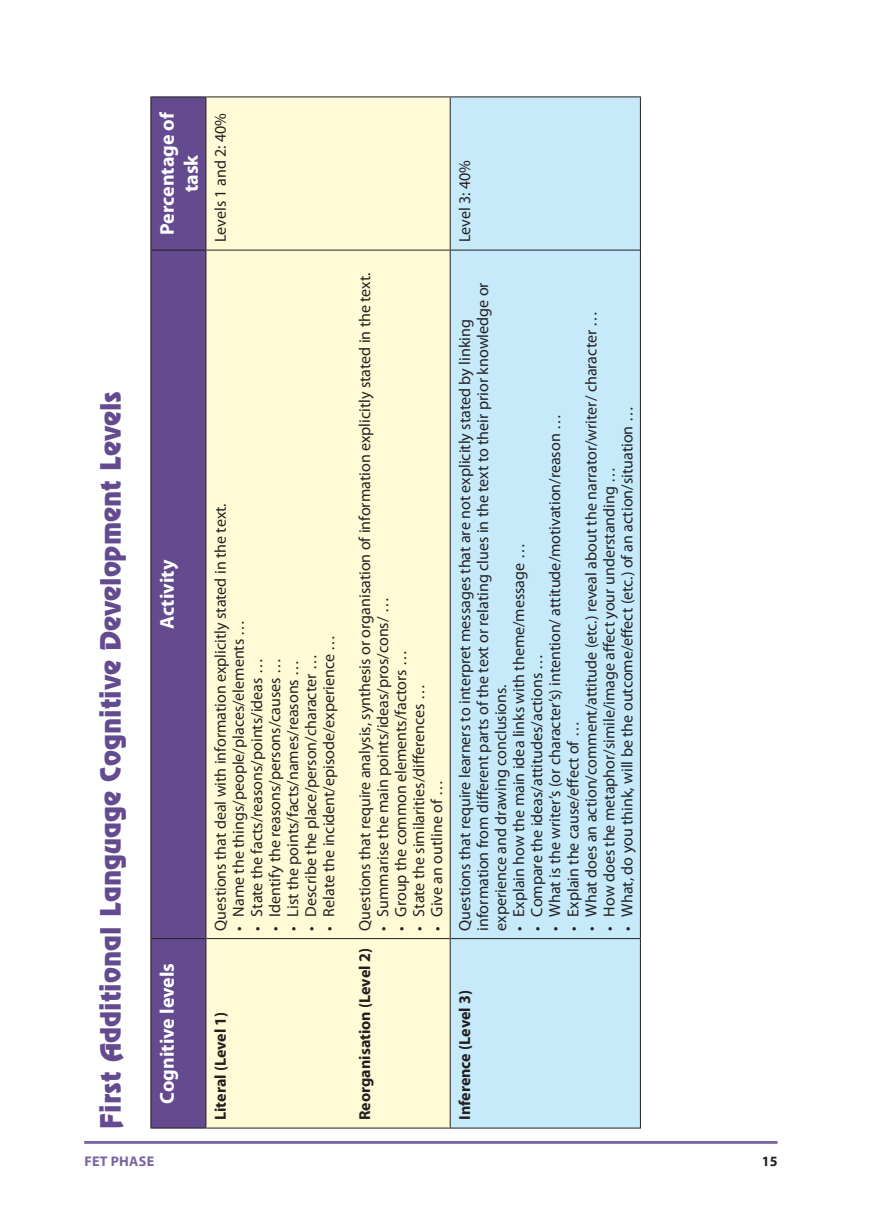
<style>
.page{position:relative;width:874px;height:1225px;background:#fff}
.page>*{position:absolute;margin:0;border:0;box-sizing:border-box;transform-origin:0 0}
.t1{font:28px "Revue BT";color:#644a8f}
.t2{font:700 20px/24px "Myriad Pro";color:#fff;text-align:center}
.t3{font:16px/18px "Myriad Pro";color:#231f20}
.t4{font:700 16px "Myriad Pro";color:#231f20}
.t5{font:700 14px "Myriad Pro";letter-spacing:.02em;color:#7a64a0}
.t6{font:700 14px "Myriad Pro";color:#231f20}
</style>
<div class="page">
<hr style="left:84px;top:1141px;width:693px;height:2px;background:#7a64a0">
<div style="left:151px;top:97px;width:54px;height:1030px;background:#644a8f"></div>
<div style="left:206px;top:97px;width:243px;height:1030px;background:#fffbd6"></div>
<div style="left:450px;top:97px;width:189px;height:1030px;background:#c6eafa"></div>
<hr style="left:150px;top:938px;width:1px;height:190px;background:#231f20">
<hr style="left:150px;top:250px;width:1px;height:688px;background:#231f20">
<hr style="left:150px;top:96px;width:1px;height:154px;background:#231f20">
<hr style="left:205px;top:938px;width:1px;height:190px;background:#231f20">
<hr style="left:205px;top:250px;width:1px;height:688px;background:#231f20">
<hr style="left:205px;top:96px;width:1px;height:154px;background:#231f20">
<hr style="left:449px;top:938px;width:1px;height:190px;background:#231f20">
<hr style="left:449px;top:250px;width:1px;height:688px;background:#231f20">
<hr style="left:449px;top:96px;width:1px;height:154px;background:#231f20">
<hr style="left:639px;top:938px;width:1px;height:190px;background:#231f20">
<hr style="left:639px;top:250px;width:1px;height:688px;background:#231f20">
<hr style="left:639px;top:96px;width:1px;height:154px;background:#231f20">
<hr style="left:151px;top:1127px;width:54px;height:1px;background:#231f20">
<hr style="left:206px;top:1127px;width:243px;height:1px;background:#231f20">
<hr style="left:450px;top:1127px;width:189px;height:1px;background:#231f20">
<hr style="left:151px;top:938px;width:54px;height:1px;background:#231f20">
<hr style="left:151px;top:250px;width:54px;height:1px;background:#231f20">
<hr style="left:151px;top:96px;width:54px;height:1px;background:#231f20">
<hr style="left:206px;top:938px;width:243px;height:1px;background:#231f20">
<hr style="left:206px;top:250px;width:243px;height:1px;background:#231f20">
<hr style="left:206px;top:96px;width:243px;height:1px;background:#231f20">
<hr style="left:450px;top:938px;width:189px;height:1px;background:#231f20">
<hr style="left:450px;top:250px;width:189px;height:1px;background:#231f20">
<hr style="left:450px;top:96px;width:189px;height:1px;background:#231f20">
<svg style="left:412px;top:754px;width:12px;height:10px"></svg>
<svg style="left:476px;top:790px;width:12px;height:10px"></svg>
<svg style="left:566px;top:777px;width:12px;height:10px"></svg>
<svg style="left:602px;top:642px;width:12px;height:9px"></svg>
<svg style="left:620px;top:628px;width:12px;height:9px"></svg>
<h1 class="t1" style="left:94px;top:1128px;width:738px;rotate:-90deg">First Additional Language Cognitive Development Levels</h1>
<p class="t2" style="left:154px;top:235px;width:124px;rotate:-90deg">Percentage of task</p>
<p class="t3" style="left:211px;top:242px;width:131px;rotate:-90deg">Levels 1 and 2: 40%</p>
<p class="t2" style="left:154px;top:629px;width:70px;rotate:-90deg">Activity</p>
<p class="t2" style="left:154px;top:1103px;width:142px;rotate:-90deg">Cognitive levels</p>
<p class="t3" style="left:211px;top:930px;width:429px;rotate:-90deg">Questions that deal with information explicitly stated in the text.</p>
<p class="t3" style="left:229px;top:930px;width:312px;rotate:-90deg">• Name the things/people/places/elements …</p>
<p class="t3" style="left:319px;top:930px;width:297px;rotate:-90deg">• Relate the incident/episode/experience …</p>
<p class="t3" style="left:247px;top:930px;width:274px;rotate:-90deg">• State the facts/reasons/points/ideas …</p>
<p class="t3" style="left:265px;top:930px;width:274px;rotate:-90deg">• Identify the reasons/persons/causes …</p>
<p class="t3" style="left:283px;top:930px;width:272px;rotate:-90deg">• List the points/facts/names/reasons …</p>
<p class="t3" style="left:301px;top:930px;width:278px;rotate:-90deg">• Describe the place/person/character …</p>
<p class="t4" style="left:210px;top:1120px;width:110px;rotate:-90deg">Literal (Level 1)</p>
<p class="t3" style="left:355px;top:930px;width:659px;rotate:-90deg">Questions that require analysis, synthesis or organisation of information explicitly stated in the text.</p>
<p class="t3" style="left:373px;top:930px;width:335px;rotate:-90deg">• Summarise the main points/ideas/pros/cons/ …</p>
<p class="t3" style="left:391px;top:930px;width:282px;rotate:-90deg">• Group the common elements/factors …</p>
<p class="t3" style="left:409px;top:930px;width:248px;rotate:-90deg">• State the similarities/di erences …</p>
<p class="t3" style="left:427px;top:930px;width:152px;rotate:-90deg">• Give an outline of …</p>
<p class="t4" style="left:354px;top:1120px;width:173px;rotate:-90deg">Reorganisation (Level 2)</p>
<p class="t3" style="left:455px;top:242px;width:84px;rotate:-90deg">Level 3: 40%</p>
<p class="t3" style="left:455px;top:930px;width:649px;rotate:-90deg">Questions that require learners to interpret messages that are not explicitly stated by linking information from di erent parts of the text or relating clues in the text to their prior knowledge or experience and drawing conclusions.</p>
<p class="t3" style="left:581px;top:930px;width:621px;rotate:-90deg">• What does an action/comment/attitude (etc.) reveal about the narrator/writer/ character …</p>
<p class="t3" style="left:617px;top:930px;width:526px;rotate:-90deg">• What, do you think, will be the outcome/e ect (etc.) of an action/situation …</p>
<p class="t3" style="left:545px;top:930px;width:518px;rotate:-90deg">• What is the writer’s (or character’s) intention/ attitude/motivation/reason …</p>
<p class="t3" style="left:599px;top:930px;width:465px;rotate:-90deg">• How does the metaphor/simile/image a ect your understanding …</p>
<p class="t3" style="left:509px;top:930px;width:389px;rotate:-90deg">• Explain how the main idea links with theme/message …</p>
<p class="t3" style="left:527px;top:930px;width:278px;rotate:-90deg">• Compare the ideas/attitudes/actions …</p>
<p class="t3" style="left:563px;top:930px;width:211px;rotate:-90deg">• Explain the cause/e ect of …</p>
<p class="t4" style="left:454px;top:1120px;width:131px;rotate:-90deg">Inference (Level 3)</p>
<p class="t5" style="left:84px;top:1152px;width:71px">FET PHASE</p>
<p class="t6" style="left:761px;top:1152px;width:17px">15</p>
</div>
